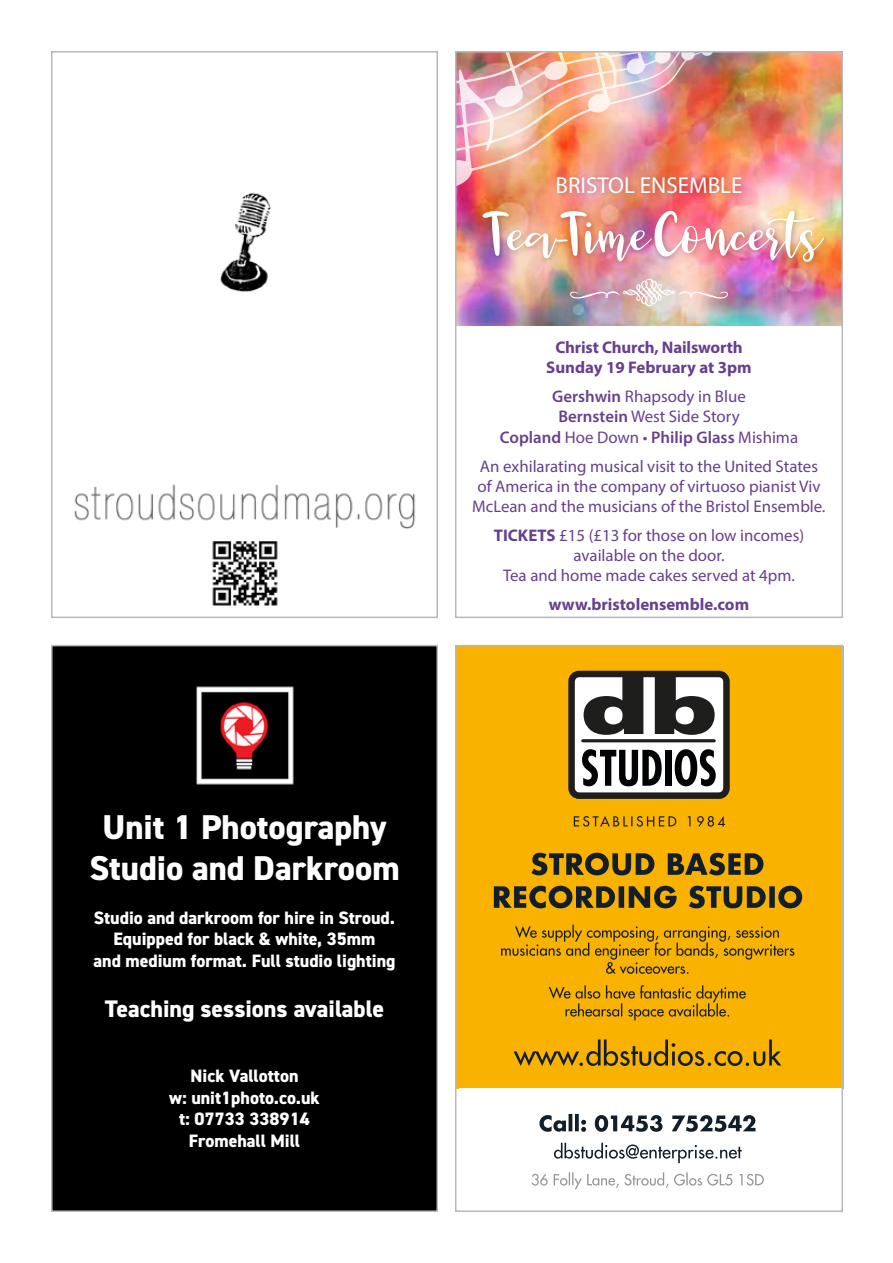
<style>
.page{position:relative;width:893px;height:1263px;background:#fff}
.page>*{position:absolute;margin:0;border:0;box-sizing:border-box;transform-origin:0 0}
.t1{font:56.7px "Christmas Storyscript";color:#fff}
.t2{font:55.2px "Nymphette";color:#fff}
.t3{font:800 34.5px/41.4px "DIN2014";color:#fff;text-align:center}
.t4{font:800 24px "DIN2014";color:#fff}
.t5{font:23.1px "Myriad Pro";color:#fff}
.t6{font:800 18px/21.6px "DIN2014";color:#fff;text-align:center}
.t7{font:16.8px/20.2px "Myriad Pro";color:#67408e;text-align:center}
.t8{font:700 16.8px/20.2px "Myriad Pro";color:#67408e;text-align:center}
.s1{font-size:29.4px}
.s2{font-weight:600}
.s3{font-style:italic}
.s4{font-weight:700}
</style>
<div class="page">
<img style="left:74px;top:192px;width:342px;height:414px">
<div style="left:51px;top:51px;width:387px;height:567px;border:2px solid #b9b8b8"></div>
<img style="left:458px;top:54px;width:382px;height:272px">
<div style="left:479px;top:172px;width:352px;height:97px;background:#000;opacity:.25"></div>
<img style="left:458px;top:54px;width:283px;height:153px">
<div style="left:455px;top:51px;width:388px;height:567px;border:2px solid #b9b8b8"></div>
<div style="left:52px;top:646px;width:385px;height:565px;background:#000"></div>
<div style="left:51px;top:645px;width:387px;height:567px;border:2px solid #b9b8b8"></div>
<div style="left:455px;top:646px;width:388px;height:443px;background:#fab200"></div>
<div style="left:572px;top:674px;width:154px;height:122px;background:#fff;border-radius:8px"></div>
<div style="left:568px;top:671px;width:162px;height:128px;border:6px solid #1e1e1c;border-radius:8px"></div>
<svg style="left:584px;top:675px;width:59px;height:60px"></svg>
<svg style="left:655px;top:675px;width:60px;height:60px"></svg>
<hr style="left:583px;top:739px;width:131px;height:3px;background:#1e1e1c">
<svg style="left:582px;top:749px;width:80px;height:37px"></svg>
<div style="left:665px;top:750px;width:6px;height:36px;background:#010203"></div>
<svg style="left:675px;top:749px;width:41px;height:37px"></svg>
<svg style="left:494px;top:886px;width:308px;height:22px"></svg>
<svg style="left:531px;top:853px;width:232px;height:22px"></svg>
<svg style="left:574px;top:816px;width:151px;height:11px"></svg>
<svg style="left:501px;top:924px;width:293px;height:50px"></svg>
<svg style="left:549px;top:985px;width:197px;height:35px"></svg>
<svg style="left:514px;top:1039px;width:267px;height:27px"></svg>
<svg style="left:532px;top:1172px;width:232px;height:17px"></svg>
<svg style="left:554px;top:1143px;width:188px;height:20px"></svg>
<svg style="left:539px;top:1114px;width:216px;height:18px"></svg>
<div style="left:455px;top:645px;width:388px;height:567px;border:2px solid #b9b8b8"></div>
<img style="left:196px;top:686px;width:98px;height:99px">
<h3 class="t5" style="left:556px;top:171px;width:188px">BRISTOL ENSEMBLE</h3>
<h1 class="t1" style="left:477px;top:196px;width:358px">Tea<span class="s1">-</span>Time Concerts</h1>
<h2 class="t2" style="left:729px;top:323px;width:162px;rotate:-180deg">1s2</h2>
<p class="t8" style="left:546px;top:337px;width:207px">Christ Church, Nailsworth<br>Sunday 19 February at 3pm</p>
<p class="t7" style="left:500px;top:386px;width:300px"><span class="s2">Gershwin</span> Rhapsody in Blue<br><span class="s2">Bernstein</span> West Side Story<br><span class="s2">Copland</span> Hoe Down • <span class="s2">Philip Glass</span> Mishima</p>
<p class="t7" style="left:472px;top:455px;width:355px">An exhilarating musical visit to the United States of America in the company of virtuoso pianist Viv<br>McLean and the musicians of the Bristol Ensemble<span class="s3">.</span></p>
<p class="t7" style="left:494px;top:525px;width:312px"><span class="s4">TICKETS</span> £15 (£13 for those on low incomes) available on the door.<br>Tea and home made cakes served at 4pm.</p>
<p class="t8" style="left:549px;top:594px;width:202px">www.bristolensemble.com</p>
<h3 class="t3" style="left:89px;top:806px;width:312px">Unit 1 Photography<br>Studio and Darkroom</h3>
<p class="t6" style="left:94px;top:906px;width:303px">Studio and darkroom for hire in Stroud.<br>Equipped for black &amp; white, 35mm<br>and medium format. Full studio lighting</p>
<h3 class="t4" style="left:105px;top:993px;width:281px">Teaching sessions available</h3>
<p class="t6" style="left:169px;top:1065px;width:152px">Nick Vallotton<br>w: unit1photo.co.uk t: 07733 338914<br>Fromehall Mill</p>
</div>
